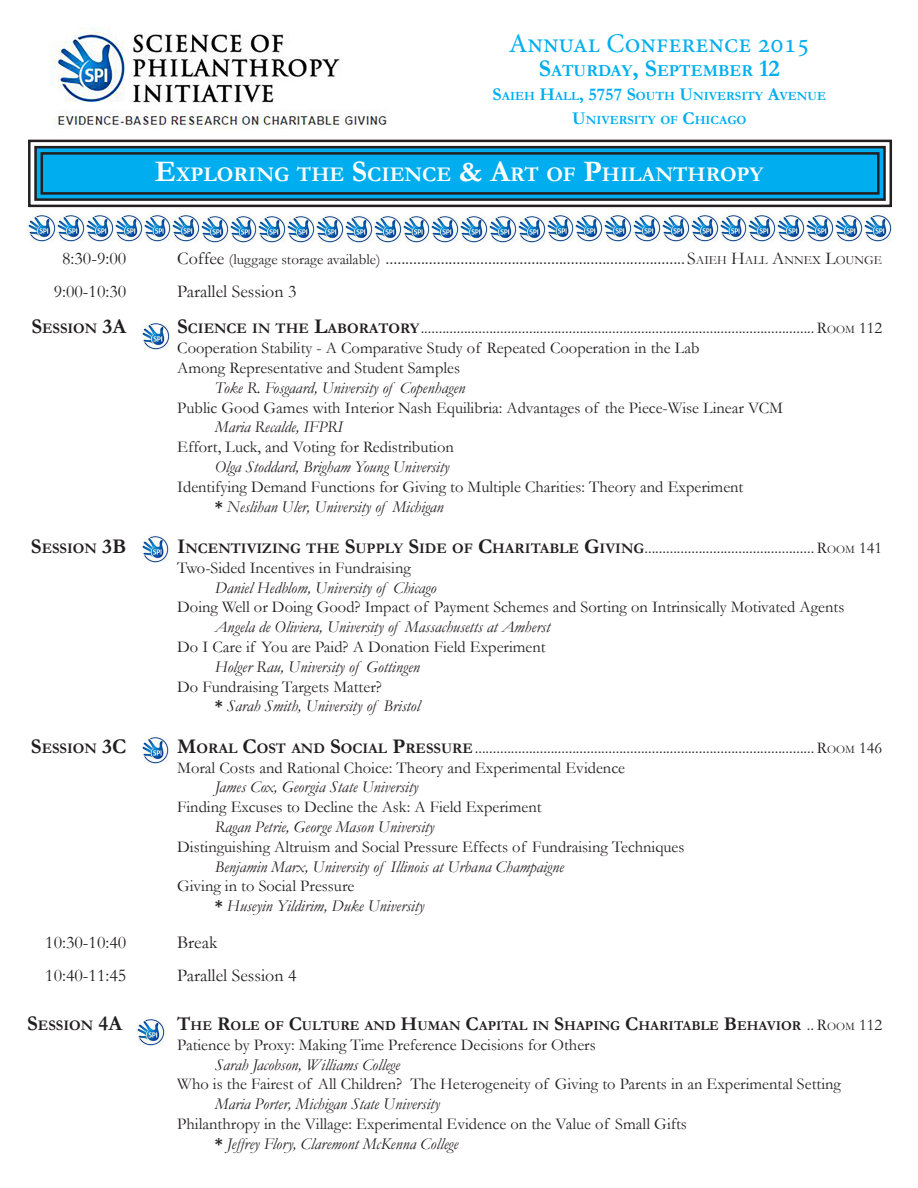
<style>
.page{position:relative;width:918px;height:1188px;background:#fff}
.page>*{position:absolute;margin:0;border:0;box-sizing:border-box;transform-origin:0 0}
.t1{font:27px "Minion Pro";color:#00aeef}
.t2{font:700 21px "Garamond";color:#fff}
.t3{font:18px "Garamond";color:#231f20}
.t4{font:700 16.8px "Garamond";color:#00aeef}
.t5{font:16.5px/19.8px "Garamond";color:#231f20}
.t6{font:italic 16.5px/19.8px "Garamond";color:#231f20}
.t7{font:16.5px/19.8px "Garamond";color:#231f20}
.t8{font:700 14.7px "Garamond";color:#231f20}
.t9{font:700 13.65px "Garamond";color:#231f20}
.t10{font:700 12.6px/24px "Garamond";color:#00aeef;text-align:center}
.s1{font-size:24px}
.s2{font-size:18px}
.s3{font-size:30px}
.s4{font-size:15px}
.s5{font-style:inherit}
.s6{font-size:12.6px}
.s7{font-size:21px}
.s8{font-weight:700;font-size:21px}
.s9{font-weight:700;font-size:14.7px}
.s10{font-size:11.55px}
.s11{font-weight:700}
.s12{font-style:italic}
.s13{font-style:normal}
.s14{font-weight:700;font-style:normal}
.s15{font-size:19.5px}
.s16{font-weight:400;font-size:16.5px}
.s17{font-weight:400;font-size:11.55px}
</style>
<div class="page">
<img style="left:137px;top:1017px;width:28px;height:29px">
<img style="left:141px;top:321px;width:29px;height:29px">
<img style="left:141px;top:735px;width:28px;height:29px">
<img style="left:141px;top:535px;width:28px;height:28px">
<svg style="left:28px;top:139px;width:864px;height:69px;background:#30addb"></svg>
<div style="left:34px;top:146px;width:852px;height:55px;border:3px solid #231f20"></div>
<div style="left:41px;top:152px;width:839px;height:43px;border:3px solid #231f20"></div>
<img style="left:51px;top:27px;width:336px;height:102px">
<img style="left:28px;top:213px;width:864px;height:30px">
<h1 class="t1" style="left:509px;top:25px;width:303px">Annual Conference 2015</h1>
<p class="t4" style="left:539px;top:61px;width:243px"><span class="s1">S</span>ATURDAY<span class="s1">, S</span>EPTEMBER <span class="s1">12</span></p>
<p class="t10" style="left:493px;top:84px;width:335px"><span class="s2">S</span>AIEH <span class="s2">H</span>ALL<span class="s2">, 5757 S</span>OUTH <span class="s2">U</span>NIVERSITY <span class="s2">A</span>VENUE<br><span class="s2">U</span>NIVERSITY OF <span class="s2">C</span>HICAGO</p>
<p class="t2" style="left:155px;top:163px;width:610px"><span class="s3">E</span>XPLORING THE <span class="s3">S</span>CIENCE <span class="s3">&amp; A</span>RT OF <span class="s3">P</span>HILANTHROPY</p>
<p class="t3" style="left:62px;top:249px;width:66px">8:30-9:00</p>
<p class="t3" style="left:177px;top:249px;width:706px">Coffee <span class="s4">(luggage storage available)</span> ............................................................................<span class="s5">S</span><span class="s6">AIEH</span> <span class="s5">H</span><span class="s6">ALL</span> <span class="s5">A</span><span class="s6">NNEX</span> <span class="s5">L</span><span class="s6">OUNGE</span></p>
<p class="t3" style="left:54px;top:282px;width:74px">9:00-10:30</p>
<p class="t3" style="left:177px;top:282px;width:121px">Parallel Session 3</p>
<p class="t8" style="left:31px;top:321px;width:96px"><span class="s7">S</span>ESSION <span class="s7">3A</span></p>
<p class="t7" style="left:177px;top:319px;width:707px"><span class="s8">S</span><span class="s9">CIENCE IN THE</span> <span class="s8">L</span><span class="s9">ABORATORY</span>.............................................................................................................R<span class="s10">OOM</span> 112<br><span class="s5">Cooperation Stability - A Comparative Study of Repeated Cooperation in the Lab<br>Among Representative and Student Samples</span></p>
<p class="t6" style="left:215px;top:378px;width:252px">Toke R. Fosgaard, University of Copenhagen</p>
<p class="t5" style="left:177px;top:398px;width:607px">Public Good Games with Interior Nash Equilibria: Advantages of the Piece-Wise Linear VCM</p>
<p class="t6" style="left:215px;top:418px;width:130px">Maria Recalde, IFPRI</p>
<p class="t5" style="left:177px;top:437px;width:278px">Effort, Luck, and Voting for Redistribution</p>
<p class="t6" style="left:215px;top:457px;width:236px">Olga Stoddard, Brigham Young University</p>
<p class="t5" style="left:215px;top:477px;width:530px;text-indent:-37px">Identifying Demand Functions for Giving to Multiple Charities: Theory and Experiment <span class="s11">*</span> <span class="s12">Neslihan Uler, University of Michigan</span></p>
<p class="t8" style="left:31px;top:540px;width:97px"><span class="s7">S</span>ESSION <span class="s7">3B</span></p>
<p class="t7" style="left:177px;top:538px;width:707px"><span class="s8">I</span><span class="s9">NCENTIVIZING THE</span> <span class="s8">S</span><span class="s9">UPPLY</span> <span class="s8">S</span><span class="s9">IDE OF</span> <span class="s8">C</span><span class="s9">HARITABLE</span> <span class="s8">G</span><span class="s9">IVING</span>............................................... R<span class="s10">OOM</span> 141<br><span class="s5">Two-Sided Incentives in Fundraising</span></p>
<p class="t6" style="left:215px;top:578px;width:223px">Daniel Hedblom, University of Chicago</p>
<p class="t5" style="left:177px;top:598px;width:669px">Doing Well or Doing Good? Impact of Payment Schemes and Sorting on Intrinsically Motivated Agents</p>
<p class="t6" style="left:215px;top:617px;width:337px">Angela de Oliviera, University of Massachusetts at Amherst</p>
<p class="t5" style="left:177px;top:637px;width:370px">Do I Care if You are Paid? A Donation Field Experiment</p>
<p class="t6" style="left:215px;top:657px;width:207px">Holger Rau, University of Gottingen</p>
<p class="t6" style="left:215px;top:677px;width:207px;text-indent:-38px"><span class="s13">Do Fundraising Targets Matter?<br></span><span class="s14">*</span> Sarah Smith, University of Bristol</p>
<p class="t8" style="left:31px;top:740px;width:97px"><span class="s7">S</span>ESSION <span class="s7">3C</span></p>
<p class="t5" style="left:177px;top:738px;width:707px"><span class="s8">M</span><span class="s9">ORAL</span> <span class="s8">C</span><span class="s9">OST AND</span> <span class="s8">S</span><span class="s9">OCIAL</span> <span class="s8">P</span><span class="s9">RESSURE</span>..............................................................................................<span class="s5">R</span><span class="s10">OOM</span> <span class="s5">146<br></span>Moral Costs and Rational Choice: Theory and Experimental Evidence</p>
<p class="t6" style="left:215px;top:778px;width:205px">James Cox, Georgia State University</p>
<p class="t5" style="left:177px;top:797px;width:366px">Finding Excuses to Decline the Ask: A Field Experiment</p>
<p class="t6" style="left:215px;top:817px;width:221px">Ragan Petrie, George Mason University</p>
<p class="t5" style="left:177px;top:837px;width:509px">Distinguishing Altruism and Social Pressure Effects of Fundraising Techniques</p>
<p class="t6" style="left:215px;top:857px;width:351px">Benjamin Marx, University of Illinois at Urbana Champaigne</p>
<p class="t6" style="left:215px;top:877px;width:211px;text-indent:-37px"><span class="s13">Giving in to Social Pressure<br></span><span class="s14">*</span> Huseyin Yildirim, Duke University</p>
<p class="t3" style="left:45px;top:932px;width:83px">10:30-10:40</p>
<p class="t3" style="left:177px;top:932px;width:42px">Break</p>
<p class="t3" style="left:45px;top:965px;width:83px">10:40-11:45</p>
<p class="t3" style="left:177px;top:965px;width:121px">Parallel Session 4</p>
<p class="t8" style="left:27px;top:1017px;width:96px"><span class="s7">S</span>ESSION <span class="s7">4A</span></p>
<p class="t9" style="left:177px;top:1018px;width:707px"><span class="s15">T</span>HE <span class="s15">R</span>OLE OF <span class="s15">C</span>ULTURE AND <span class="s15">H</span>UMAN <span class="s15">C</span>APITAL IN <span class="s15">S</span>HAPING <span class="s15">C</span>HARITABLE <span class="s15">B</span>EHAVIOR <span class="s16">.. R</span><span class="s17">OOM</span> <span class="s16">112</span></p>
<p class="t5" style="left:177px;top:1035px;width:420px">Patience by Proxy: Making Time Preference Decisions for Others</p>
<p class="t6" style="left:215px;top:1055px;width:187px">Sarah Jacobson, Williams College</p>
<p class="t5" style="left:177px;top:1075px;width:665px">Who is the Fairest of All Children? The Heterogeneity of Giving to Parents in an Experimental Setting</p>
<p class="t6" style="left:215px;top:1094px;width:227px">Maria Porter, Michigan State University</p>
<p class="t5" style="left:215px;top:1114px;width:474px;text-indent:-37px">Philanthropy in the Village: Experimental Evidence on the Value of Small Gifts <span class="s11">*</span> <span class="s12">Jeffrey Flory, Claremont McKenna College</span></p>
</div>
